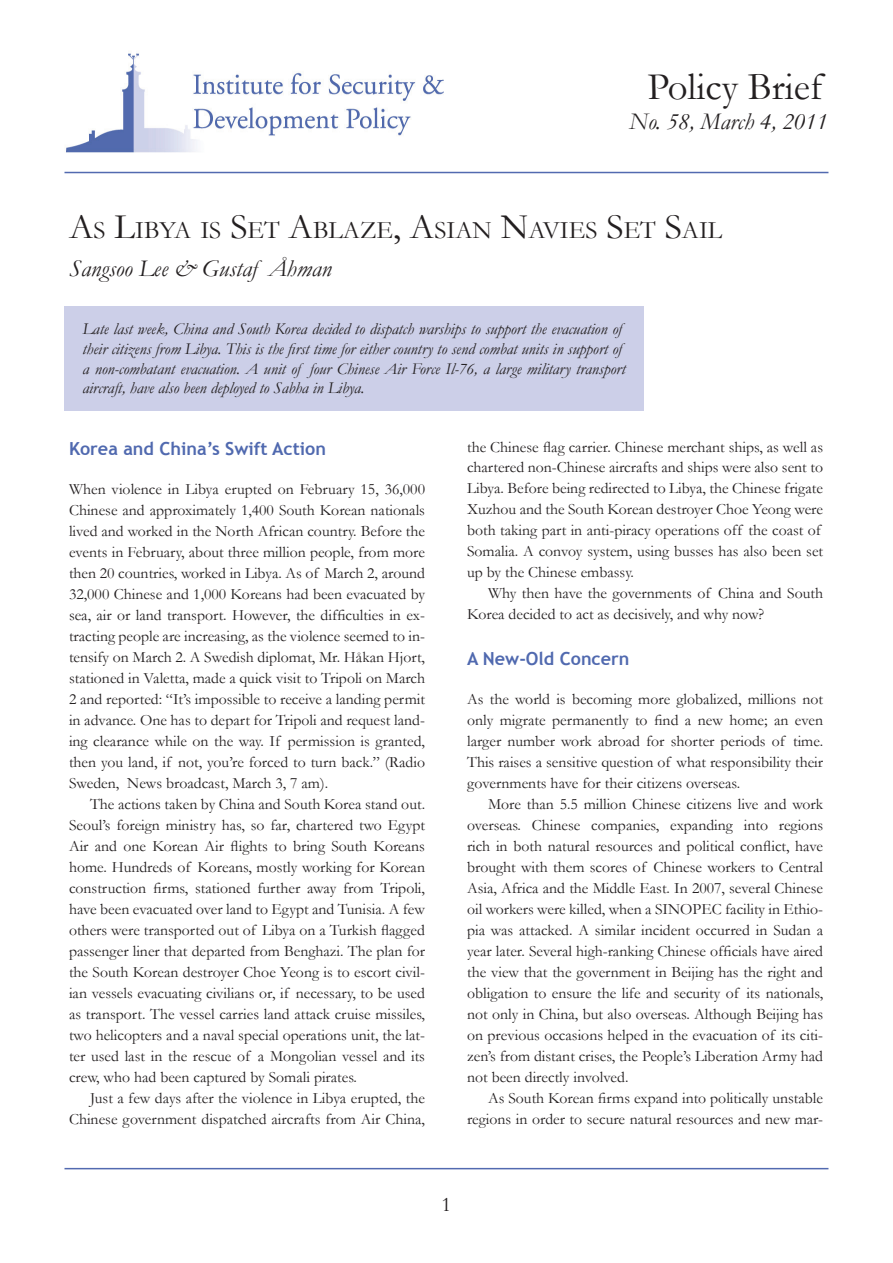
<style>
.page{position:relative;width:893px;height:1263px;background:#fff}
.page>*{position:absolute;margin:0;border:0;box-sizing:border-box;transform-origin:0 0}
.t1{font:39px "Garamond";color:#231f20}
.t2{font:25.2px "Garamond";color:#231f20}
.t3{font:italic 24px "Garamond";color:#231f20}
.t4{font:21px "Garamond";color:#231f20}
.t5{font:700 18px "Trebuchet MS";color:#5069af}
.t6{font:italic 16.5px/19.8px "Garamond";color:#231f20}
.t7{font:15.75px/21px "Garamond";color:#231f20;text-align:justify}
.s1{font-size:36px}
</style>
<div class="page">
<img style="left:66px;top:53px;width:378px;height:100px">
<hr style="left:64px;top:1168px;width:764px;height:1px;background:#526ab0">
<hr style="left:64px;top:172px;width:764px;height:1px;background:#526ab0">
<div style="left:64px;top:306px;width:580px;height:104px;background:#cccfe8"></div>
<h1 class="t1" style="left:647px;top:61px;width:177px">Policy Brief</h1>
<h3 class="t3" style="left:629px;top:105px;width:200px">No. 58, March 4, 2011</h3>
<h2 class="t2" style="left:69px;top:214px;width:655px"><span class="s1">A</span>S <span class="s1">L</span>IBYA IS <span class="s1">S</span>ET <span class="s1">A</span>BLAZE<span class="s1">, A</span>SIAN <span class="s1">N</span>AVIES <span class="s1">S</span>ET <span class="s1">S</span>AIL</h2>
<h3 class="t3" style="left:69px;top:252px;width:264px">Sangsoo Lee &amp; Gustaf Åhman</h3>
<p class="t6" style="left:82px;top:318px;width:545px">Late last week, China and South Korea decided to dispatch warships to support the evacuation of their citizens from Libya. This is the first time for either country to send combat units in support of a non-combatant evacuation. A unit of four Chinese Air Force Il-76, a large military transport aircraft, have also been deployed to Sabha in Libya.</p>
<p class="t5" style="left:69px;top:437px;width:259px">Korea and China’s Swift Action</p>
<p class="t7" style="left:69px;top:478px;width:358px">When violence in Libya erupted on February 15, 36,000<br>Chinese and approximately 1,400 South Korean nationals lived and worked in the North African country. Before the events in February, about three million people, from more then 20 countries, worked in Libya. As of March 2, around 32,000 Chinese and 1,000 Koreans had been evacuated by sea, air or land transport. However, the difficulties in ex&shy;tracting people are increasing, as the violence seemed to in&shy;tensify on March 2. A Swedish diplomat, Mr. Håkan Hjort, stationed in Valetta, made a quick visit to Tripoli on March 2 and reported: “It’s impossible to receive a landing permit in advance. One has to depart for Tripoli and request land&shy;ing clearance while on the way. If permission is granted, then you land, if not, you’re forced to turn back.” (Radio Sweden, News broadcast, March 3, 7 am).</p>
<p class="t7" style="left:69px;top:793px;width:358px;text-indent:21px">The actions taken by China and South Korea stand out.<br>Seoul’s foreign ministry has, so far, chartered two Egypt Air and one Korean Air flights to bring South Koreans home. Hundreds of Koreans, mostly working for Korean construction firms, stationed further away from Tripoli, have been evacuated over land to Egypt and Tunisia. A few others were transported out of Libya on a Turkish flagged passenger liner that departed from Benghazi. The plan for the South Korean destroyer Choe Yeong is to escort civil&shy;ian vessels evacuating civilians or, if necessary, to be used as transport. The vessel carries land attack cruise missiles, two helicopters and a naval special operations unit, the lat&shy;ter used last in the rescue of a Mongolian vessel and its crew, who had been captured by Somali pirates.</p>
<p class="t7" style="left:69px;top:1087px;width:358px;text-align:right">Just a few days after the violence in Libya erupted, the<br>Chinese government dispatched aircrafts from Air China,</p>
<p class="t7" style="left:467px;top:436px;width:358px;text-align:left">the Chinese flag carrier. Chinese merchant ships, as well as chartered non-Chinese aircrafts and ships were also sent to Libya. Before being redirected to Libya, the Chinese frigate Xuzhou and the South Korean destroyer Choe Yeong were both taking part in anti-piracy operations off the coast of Somalia. A convoy system, using busses has also been set up by the Chinese embassy.</p>
<p class="t7" style="left:467px;top:583px;width:358px;text-indent:21px">Why then have the governments of China and South<br>Korea decided to act as decisively, and why now?</p>
<p class="t5" style="left:467px;top:647px;width:164px">A New-Old Concern</p>
<p class="t7" style="left:467px;top:688px;width:358px">As the world is becoming more globalized, millions not only migrate permanently to find a new home; an even larger number work abroad for shorter periods of time.<br>This raises a sensitive question of what responsibility their governments have for their citizens overseas.</p>
<p class="t7" style="left:467px;top:793px;width:358px;text-indent:21px">More than 5.5 million Chinese citizens live and work overseas. Chinese companies, expanding into regions rich in both natural resources and political conflict, have brought with them scores of Chinese workers to Central Asia, Africa and the Middle East. In 2007, several Chinese oil workers were killed, when a SINOPEC facility in Ethio&shy;pia was attacked. A similar incident occurred in Sudan a year later. Several high-ranking Chinese officials have aired the view that the government in Beijing has the right and obligation to ensure the life and security of its nationals, not only in China, but also overseas. Although Beijing has on previous occasions helped in the evacuation of its citi&shy;zen’s from distant crises, the People’s Liberation Army had not been directly involved.</p>
<p class="t7" style="left:467px;top:1087px;width:358px;text-align:right">As South Korean firms expand into politically unstable regions in order to secure natural resources and new mar-</p>
<h3 class="t4" style="left:442px;top:1191px;width:11px">1</h3>
</div>
